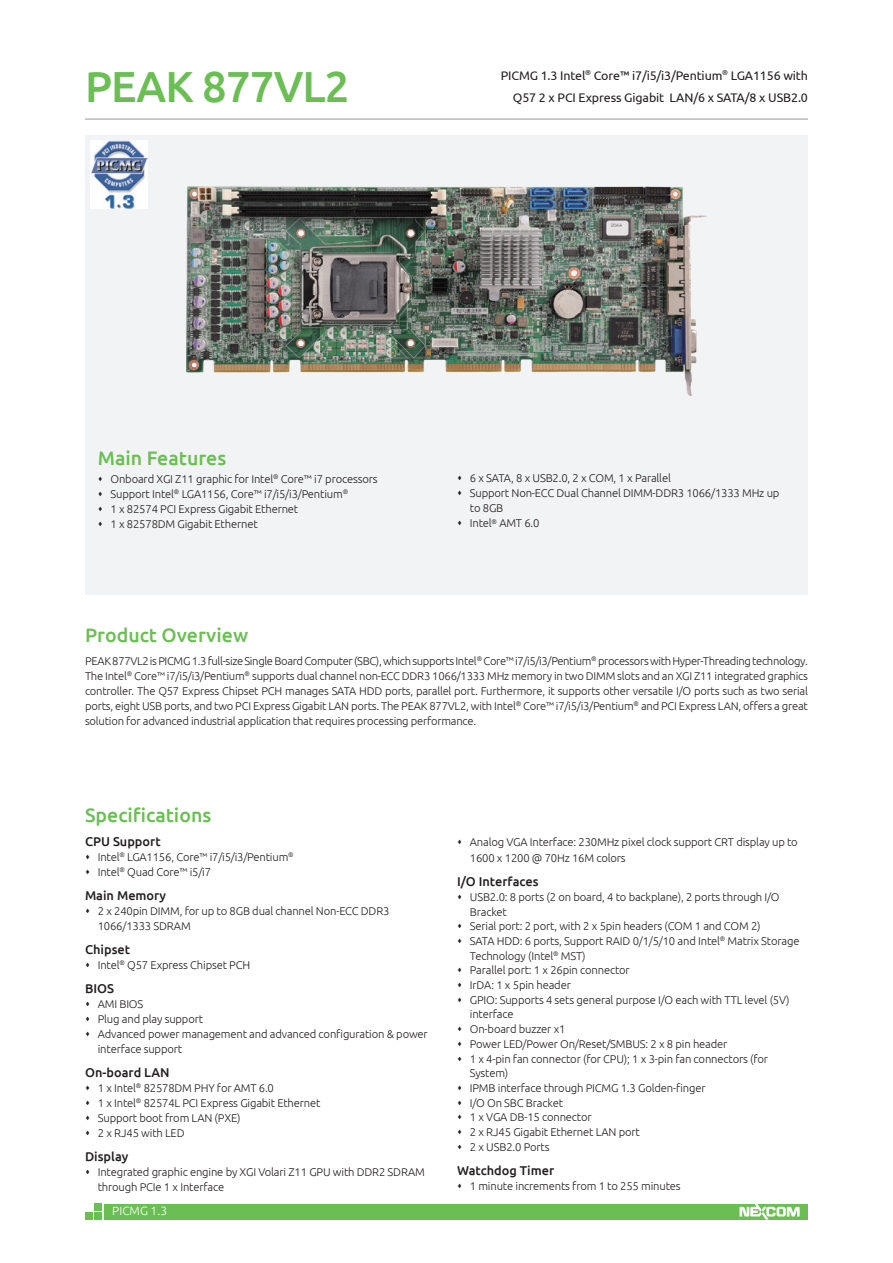
<style>
.page{position:relative;width:893px;height:1263px;background:#fff}
.page>*{position:absolute;margin:0;border:0;box-sizing:border-box;transform-origin:0 0}
.t1{font:500 43.5px "Ubuntu";letter-spacing:-.02em;color:#6bbe54}
.t2{font:500 19.5px "Ubuntu";color:#6bbe54}
.t3{font:500 12.75px "Ubuntu";color:#231f20}
.t4{font:12.45px/22.5px "Ubuntu";letter-spacing:-.01em;color:#231f20;text-align:right}
.t5{font:300 12px "Ubuntu";color:#fff}
.t6{font:300 11.25px/15px "Ubuntu";letter-spacing:-.015em;color:#231f20}
</style>
<div class="page">
<div style="left:104px;top:1204px;width:704px;height:15px;background:#6bbe54"></div>
<div style="left:94px;top:1203px;width:7px;height:7px;background:#6bbe54"></div>
<div style="left:94px;top:1213px;width:7px;height:7px;background:#6bbe54"></div>
<div style="left:85px;top:1213px;width:7px;height:7px;background:#6bbe54"></div>
<svg style="left:739px;top:1204px;width:61px;height:15px"></svg>
<hr style="left:85px;top:119px;width:723px;height:1px;background:#939598">
<div style="left:85px;top:136px;width:723px;height:459px;background:#f2f3f4"></div>
<img style="left:187px;top:186px;width:519px;height:209px">
<img style="left:90px;top:140px;width:58px;height:69px">
<h1 class="t1" style="left:85px;top:59px;width:266px">PEAK 877VL2</h1>
<h2 class="t2" style="left:98px;top:446px;width:130px">Main Features</h2>
<p class="t4" style="left:501px;top:63px;width:309px">PICMG 1.3 Intel<sup>®</sup> Core™ i7/i5/i3/Pentium<sup>®</sup> LGA1156 with<br>Q57 2 x PCI Express Gigabit LAN/6 x SATA/8 x USB2.0</p>
<p class="t6" style="left:111px;top:471px;width:269px">Onboard XGI Z11 graphic for Intel<sup>®</sup> Core™ i7 processors Support Intel<sup>®</sup> LGA1156, Core™ i7/i5/i3/Pentium<sup>®<br></sup>1 x 82574 PCI Express Gigabit Ethernet<br>1 x 82578DM Gigabit Ethernet</p>
<p class="t6" style="left:470px;top:471px;width:311px">6 x SATA, 8 x USB2.0, 2 x COM, 1 x Parallel<br>Support Non-ECC Dual Channel DIMM-DDR3 1066/1333 MHz up to 8GB<br>Intel<sup>®</sup> AMT 6.0</p>
<h2 class="t2" style="left:85px;top:622px;width:165px">Product Overview</h2>
<p class="t6" style="left:85px;top:653px;width:724px;text-align:justify">PEAK 877VL2 is PICMG 1.3 full-size Single Board Computer (SBC), which supports Intel<sup>®</sup> Core™ i7/i5/i3/Pentium<sup>®</sup> processors with Hyper-Threading technology.<br>The Intel<sup>®</sup> Core™ i7/i5/i3/Pentium<sup>®</sup> supports dual channel non-ECC DDR3 1066/1333 MHz memory in two DIMM slots and an XGI Z11 integrated graphics controller. The Q57 Express Chipset PCH manages SATA HDD ports, parallel port. Furthermore, it supports other versatile I/O ports such as two serial ports, eight USB ports, and two PCI Express Gigabit LAN ports. The PEAK 877VL2, with Intel<sup>®</sup> Core™ i7/i5/i3/Pentium<sup>®</sup> and PCI Express LAN, offers a great solution for advanced industrial application that requires processing performance.</p>
<h2 class="t2" style="left:85px;top:802px;width:128px">Specifications</h2>
<p class="t3" style="left:85px;top:833px;width:77px">CPU Support</p>
<p class="t6" style="left:98px;top:849px;width:197px">Intel<sup>®</sup> LGA1156, Core™ i7/i5/i3/Pentium<sup>®<br></sup>Intel<sup>®</sup> Quad Core™ i5/i7</p>
<p class="t3" style="left:85px;top:887px;width:83px">Main Memory</p>
<p class="t6" style="left:98px;top:903px;width:293px">2 x 240pin DIMM, for up to 8GB dual channel Non-ECC DDR3<br>1066/1333 SDRAM</p>
<p class="t3" style="left:85px;top:941px;width:47px">Chipset</p>
<p class="t6" style="left:98px;top:957px;width:154px">Intel<sup>®</sup> Q57 Express Chipset PCH</p>
<p class="t3" style="left:85px;top:980px;width:30px">BIOS</p>
<p class="t6" style="left:98px;top:996px;width:332px">AMI BIOS<br>Plug and play support<br>Advanced power management and advanced configuration &amp; power interface support</p>
<p class="t3" style="left:85px;top:1064px;width:86px">On-board LAN</p>
<p class="t6" style="left:98px;top:1080px;width:224px">1 x Intel<sup>®</sup> 82578DM PHY for AMT 6.0<br>1 x Intel<sup>®</sup> 82574L PCI Express Gigabit Ethernet<br>Support boot from LAN (PXE)<br>2 x RJ45 with LED</p>
<p class="t3" style="left:85px;top:1148px;width:45px">Display</p>
<p class="t6" style="left:98px;top:1164px;width:329px">Integrated graphic engine by XGI Volari Z11 GPU with DDR2 SDRAM through PCIe 1 x Interface</p>
<p class="t5" style="left:112px;top:1203px;width:56px">PICMG 1.3</p>
<p class="t6" style="left:470px;top:833px;width:329px;line-height:16.5px">Analog VGA Interface: 230MHz pixel clock support CRT display up to<br>1600 x 1200 @ 70Hz 16M colors</p>
<p class="t3" style="left:457px;top:873px;width:83px">I/O Interfaces</p>
<p class="t6" style="left:470px;top:889px;width:331px">USB2.0: 8 ports (2 on board, 4 to backplane), 2 ports through I/O Bracket<br>Serial port: 2 port, with 2 x 5pin headers (COM 1 and COM 2)<br>SATA HDD: 6 ports, Support RAID 0/1/5/10 and Intel<sup>®</sup> Matrix Storage Technology (Intel<sup>®</sup> MST)<br>Parallel port: 1 x 26pin connector<br>IrDA: 1 x 5pin header<br>GPIO: Supports 4 sets general purpose I/O each with TTL level (5V) interface<br>On-board buzzer x1<br>Power LED/Power On/Reset/SMBUS: 2 x 8 pin header<br>1 x 4-pin fan connector (for CPU); 1 x 3-pin fan connectors (for System)<br>IPMB interface through PICMG 1.3 Golden-finger<br>I/O On SBC Bracket<br>1 x VGA DB-15 connector<br>2 x RJ45 Gigabit Ethernet LAN port<br>2 x USB2.0 Ports</p>
<p class="t3" style="left:457px;top:1162px;width:99px">Watchdog Timer</p>
<p class="t6" style="left:470px;top:1178px;width:212px">1 minute increments from 1 to 255 minutes</p>
</div>
